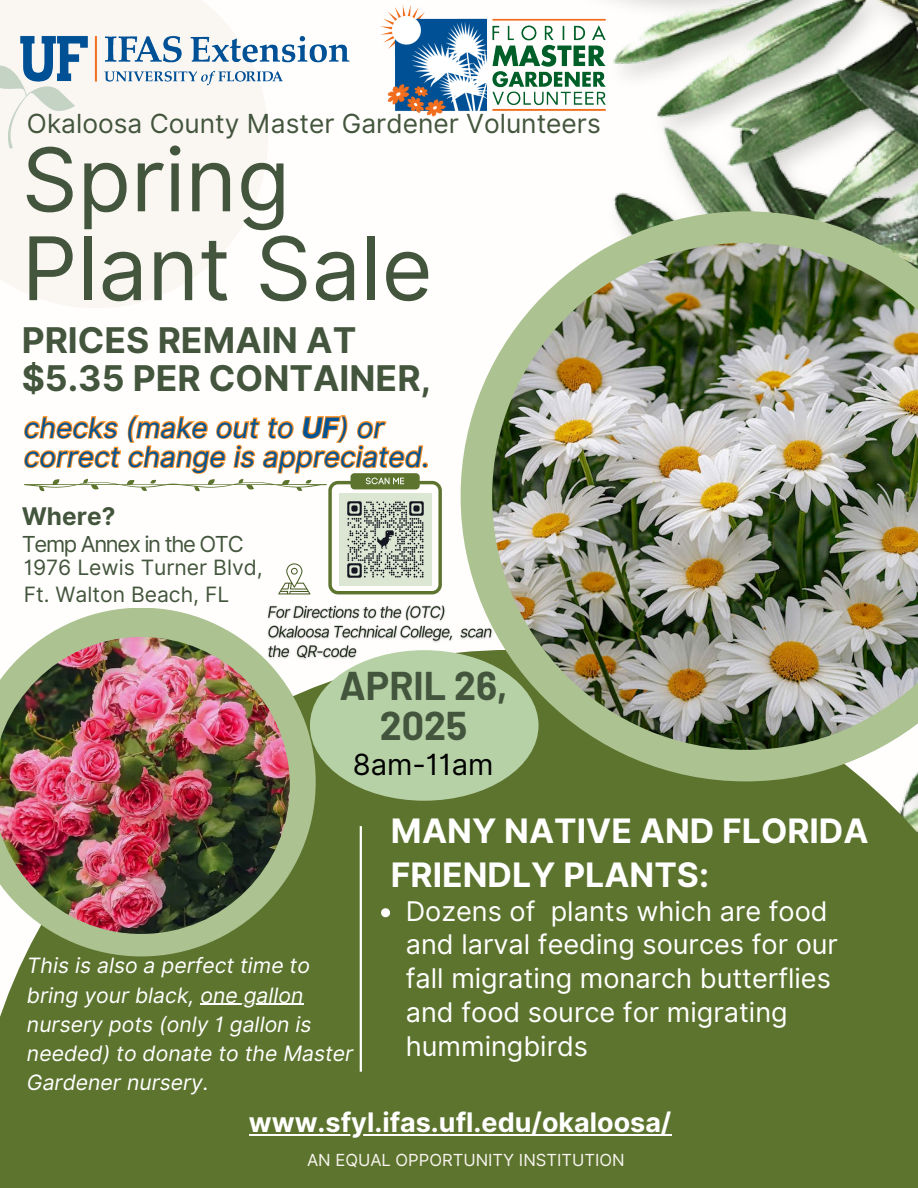
<style>
.page{position:relative;width:918px;height:1188px;background:#fff}
.page>*{position:absolute;margin:0;border:0;box-sizing:border-box;transform-origin:0 0}
.t1{font:87.75px/88.8px "Inter";color:#43553d}
.t2{font:700 39.3px/39.2px "Barlow";color:#43553d;text-align:center}
.t3{font:700 35.4px/38.2px "Inter";color:#43553d}
.t4{font:700 33.75px/43.2px "Inter";color:#fff}
.t5{font:29.1px "Inter";color:#000}
.t6{font:italic 28.05px/29.2px "Inter";color:#005496}
.t7{font:27.15px/33.8px "Inter";color:#fff}
.t8{font:700 27px "Inter";color:#fff}
.t9{font:26.25px "Inter";color:#43553d}
.t10{font:700 24.3px "Inter";color:#43553d}
.t11{font:22.05px "Inter";letter-spacing:-.06em;color:#43553d}
.t12{font:italic 21.15px/29.2px "Inter";color:#fff}
.t13{font:21.15px/27px "Inter";color:#43553d}
.t14{font:16.65px "Inter";color:#f9f5f0}
.s1{font-weight:700}
</style>
<div class="page">
<img style="left:609px;top:0;width:309px;height:211px">
<div style="left:0;top:650px;width:918px;height:538px;background:#5d742f"></div>
<svg style="left:461px;top:211px;width:457px;height:570px"></svg>
<img style="left:492px;top:243px;width:426px;height:507px">
<svg style="left:0;top:608px;width:316px;height:348px"></svg>
<img style="left:0;top:637px;width:290px;height:297px">
<hr style="left:360px;top:826px;width:2px;height:246px;background:#fff">
<svg style="left:0;top:0;width:268px;height:308px;fill:#faf7f2"></svg>
<img style="left:15px;top:3px;width:601px;height:119px">
<div style="left:310px;top:650px;width:229px;height:151px;background:#b7d1a6;border-radius:50%"></div>
<img style="left:264px;top:601px;width:235px;height:62px">
<svg style="left:24px;top:415px;width:418px;height:179px"></svg>
<hr style="left:200px;top:1004px;width:104px;height:1px;background:#fff">
<svg style="left:381px;top:908px;width:9px;height:9px"></svg>
<hr style="left:249px;top:1134px;width:422px;height:2px;background:#fff">
<h5 class="t9" style="left:27px;top:108px;width:575px">Okaloosa County Master Gardener Volunteers</h5>
<h1 class="t1" style="left:22px;top:135px;width:412px">Spring<br>Plant Sale</h1>
<p class="t3" style="left:22px;top:321px;width:411px">PRICES REMAIN AT $5.35 PER CONTAINER,</p>
<h2 class="t6" style="left:24px;top:413px;width:408px">checks (make out to <span class="s1">UF</span>) or correct change is appreciated.</h2>
<h2 class="t10" style="left:22px;top:501px;width:95px">Where?</h2>
<p class="t11" style="left:22px;top:531px;width:224px">Temp Annex in the OTC</p>
<p class="t13" style="left:24px;top:554px;width:241px">1976 Lewis Turner Blvd,<br>Ft. Walton Beach, FL</p>
<p class="t2" style="left:340px;top:665px;width:169px">APRIL 26,<br>2025</p>
<h5 class="t5" style="left:353px;top:747px;width:142px">8am-11am</h5>
<p class="t12" style="left:27px;top:951px;width:284px">This is also a perfect time to bring your black, one gallon</p>
<p class="t12" style="left:27px;top:1010px;width:328px">nursery pots (only 1 gallon is needed) to donate to the Master<br>Gardener nursery.</p>
<p class="t4" style="left:391px;top:809px;width:479px">MANY NATIVE AND FLORIDA<br>FRIENDLY PLANTS:</p>
<p class="t7" style="left:406px;top:894px;width:434px">Dozens of plants which are food and larval feeding sources for our fall migrating monarch butterflies and food source for migrating hummingbirds</p>
<h6 class="t8" style="left:249px;top:1106px;width:424px">www.sfyl.ifas.ufl.edu/okaloosa/</h6>
<p class="t14" style="left:307px;top:1150px;width:319px">AN EQUAL OPPORTUNITY INSTITUTION</p>
</div>
